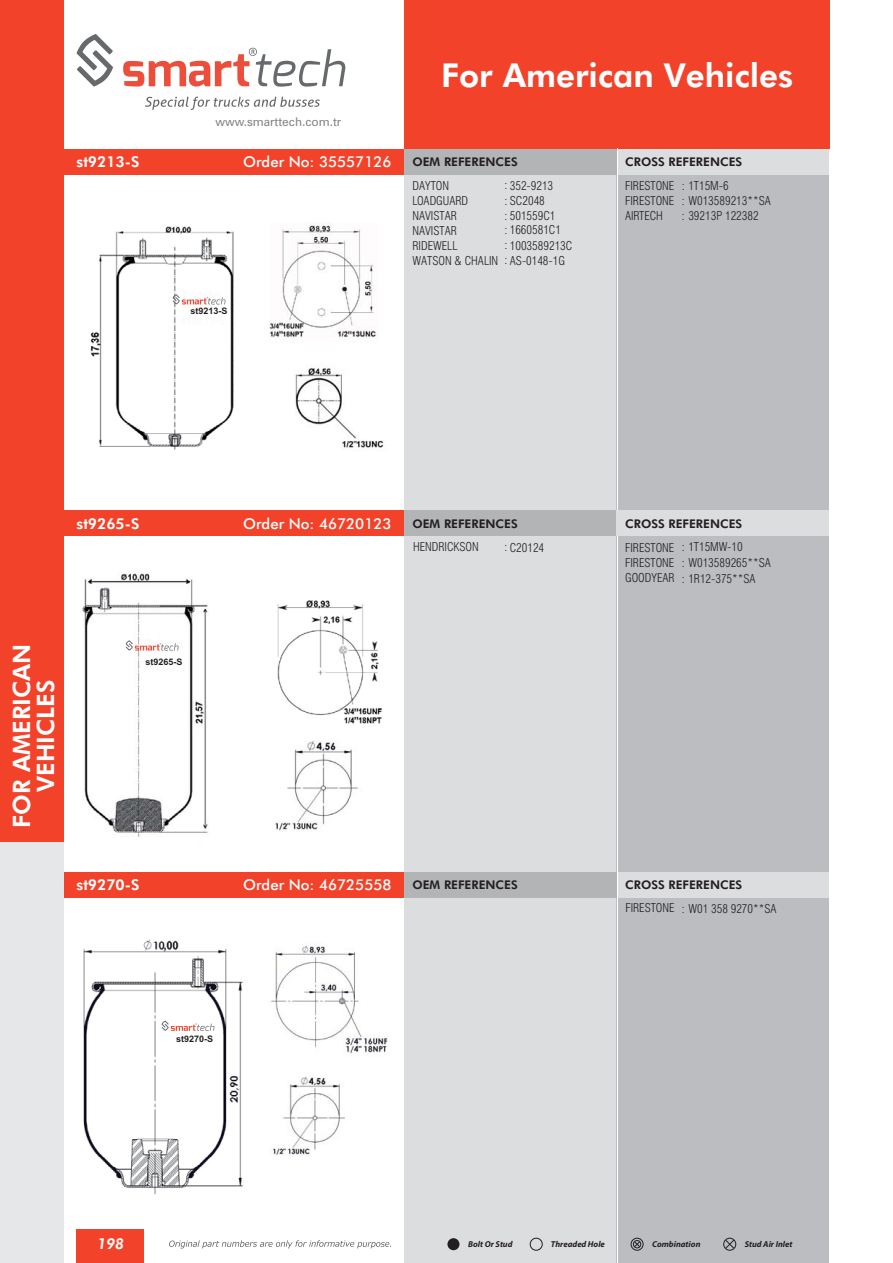
<style>
.page{position:relative;width:893px;height:1263px;background:#fff}
.page>*{position:absolute;margin:0;border:0;box-sizing:border-box;transform-origin:0 0}
.t1{font:800 33px "Futura BT";color:#fff}
.t2{font:800 24px/24px "Futura BT";color:#fff;text-align:center}
.t3{font:500 15px "Futura BT";color:#fff}
.t4{font:800 15px "Futura BT";color:#fff}
.t5{font:italic 800 15px "Futura BT";color:#fff}
.t6{font:300 condensed 12px/15px "Swiss 721 BT";color:#231f20}
.t7{font:800 12px "Futura BT";color:#231f20}
.t8{font:12px "Zurich BT";color:#808285}
.t9{font:300 condensed 12px "Zurich BT";color:#231f20}
.t10{font:700 9px "Arial";color:#231f20}
.t11{font:italic 700 8.55px "Myriad Pro";color:#231f20}
.s1{font-family:"Zurich BT"}
</style>
<div class="page">
<div style="left:404px;top:164px;width:212px;height:1099px;background:#dcddde"></div>
<div style="left:404px;top:0;width:425px;height:149px;background:#f3422a"></div>
<div style="left:616px;top:164px;width:213px;height:1099px;background:#bbbdc0"></div>
<div style="left:64px;top:149px;width:340px;height:25px;background:#f3422a"></div>
<div style="left:616px;top:149px;width:213px;height:25px;background:#dcddde"></div>
<div style="left:404px;top:149px;width:212px;height:25px;background:#b2b4b6"></div>
<div style="left:447px;top:1238px;width:12px;height:12px;background:#231f20;border-radius:50%"></div>
<div style="left:530px;top:1238px;width:12px;height:13px;border:1px solid #231f20;border-radius:50%"></div>
<div style="left:631px;top:1238px;width:12px;height:13px;border:1px solid #231f20;border-radius:50%"></div>
<div style="left:633px;top:1240px;width:8px;height:8px;border:1px solid #231f20;border-radius:50%"></div>
<svg style="left:634px;top:1241px;width:6px;height:7px"></svg>
<div style="left:723px;top:1238px;width:13px;height:13px;border:1px solid #231f20;border-radius:50%"></div>
<svg style="left:725px;top:1239px;width:10px;height:10px"></svg>
<svg style="left:169px;top:1240px;width:222px;height:8px"></svg>
<div style="left:76px;top:1230px;width:68px;height:33px;background:#f3422a"></div>
<img style="left:90px;top:226px;width:144px;height:224px">
<img style="left:270px;top:224px;width:109px;height:113px">
<img style="left:295px;top:368px;width:89px;height:80px">
<img style="left:83px;top:939px;width:160px;height:256px">
<img style="left:271px;top:945px;width:117px;height:109px">
<img style="left:272px;top:1076px;width:73px;height:80px">
<div style="left:64px;top:510px;width:340px;height:26px;background:#f3422a"></div>
<div style="left:404px;top:510px;width:212px;height:26px;background:#b2b4b6"></div>
<div style="left:64px;top:872px;width:340px;height:26px;background:#f3422a"></div>
<div style="left:616px;top:872px;width:213px;height:26px;background:#dcddde"></div>
<div style="left:404px;top:872px;width:212px;height:26px;background:#b2b4b6"></div>
<hr style="left:616px;top:149px;width:1px;height:1114px;background:#fff">
<div style="left:616px;top:510px;width:213px;height:26px;background:#dcddde"></div>
<img style="left:82px;top:573px;width:126px;height:264px">
<img style="left:277px;top:600px;width:106px;height:124px">
<img style="left:275px;top:741px;width:83px;height:90px">
<div style="left:0;top:0;width:64px;height:842px;background:#f3422a"></div>
<div style="left:0;top:842px;width:64px;height:421px;background:#e6e7e8"></div>
<svg style="left:76px;top:34px;width:37px;height:53px"></svg>
<svg style="left:145px;top:97px;width:175px;height:13px"></svg>
<svg style="left:123px;top:48px;width:223px;height:39px"></svg>
<svg style="left:173px;top:294px;width:52px;height:11px"></svg>
<svg style="left:126px;top:640px;width:53px;height:11px"></svg>
<svg style="left:162px;top:1021px;width:52px;height:10px"></svg>
<p class="t8" style="left:215px;top:115px;width:127px">www.smarttech.com.tr</p>
<h1 class="t1" style="left:441px;top:64px;width:353px">For American Vehicles</h1>
<p class="t4" style="left:76px;top:156px;width:64px">st9213-S</p>
<p class="t3" style="left:243px;top:153px;width:150px">Order No: 35557126</p>
<p class="t7" style="left:412px;top:157px;width:107px">OEM REFERENCES</p>
<p class="t7" style="left:625px;top:157px;width:119px">CROSS REFERENCES</p>
<p class="t10" style="left:191px;top:308px;width:39px">st9213-S</p>
<p class="t6" style="left:412px;top:179px;width:87px">DAYTON<br>LOADGUARD<br>NAVISTAR<br>NAVISTAR<br>RIDEWELL<br>WATSON &amp; CHALIN</p>
<p class="t6" style="left:504px;top:178px;width:50px"><span class="s1">:</span> 352-9213</p>
<p class="t6" style="left:682px;top:178px;width:48px"><span class="s1">:</span> 1T15M-6</p>
<p class="t6" style="left:625px;top:179px;width:51px;text-align:justify">FIRESTONE FIRESTONE AIRTECH</p>
<p class="t6" style="left:504px;top:193px;width:53px"><span class="s1">:</span> SC2048<br><span class="s1">:</span> 501559C1</p>
<p class="t6" style="left:504px;top:238px;width:69px"><span class="s1">:</span> 1003589213C <span class="s1">:</span> AS-0148-1G</p>
<p class="t6" style="left:682px;top:193px;width:91px"><span class="s1">:</span> W013589213**SA <span class="s1">:</span> 39213P 122382</p>
<p class="t6" style="left:504px;top:223px;width:58px"><span class="s1">:</span> 1660581C1</p>
<p class="t4" style="left:76px;top:518px;width:64px">st9265-S</p>
<p class="t3" style="left:243px;top:515px;width:150px">Order No: 46720123</p>
<p class="t7" style="left:412px;top:519px;width:107px">OEM REFERENCES</p>
<p class="t6" style="left:413px;top:539px;width:67px">HENDRICKSON</p>
<p class="t6" style="left:504px;top:540px;width:41px"><span class="s1">:</span> C20124</p>
<p class="t7" style="left:625px;top:519px;width:119px">CROSS REFERENCES</p>
<p class="t6" style="left:682px;top:540px;width:62px"><span class="s1">:</span> 1T15MW-10</p>
<p class="t6" style="left:625px;top:540px;width:51px;text-align:justify">FIRESTONE FIRESTONE GOODYEAR</p>
<p class="t6" style="left:682px;top:555px;width:91px;line-height:16.2px"><span class="s1">:</span> W013589265**SA <span class="s1">:</span> 1R12-375**SA</p>
<h2 class="t2" style="left:12px;top:828px;width:186px;rotate:-90deg">FOR AMERICAN<br>VEHICLES</h2>
<p class="t10" style="left:145px;top:658px;width:39px">st9265-S</p>
<p class="t4" style="left:76px;top:880px;width:64px">st9270-S</p>
<p class="t3" style="left:243px;top:876px;width:150px">Order No: 46725558</p>
<p class="t7" style="left:412px;top:881px;width:107px">OEM REFERENCES</p>
<p class="t7" style="left:625px;top:881px;width:119px">CROSS REFERENCES</p>
<p class="t9" style="left:682px;top:902px;width:4px">:</p>
<p class="t6" style="left:625px;top:901px;width:153px">FIRESTONE W01 358 9270**SA</p>
<p class="t10" style="left:176px;top:1036px;width:39px">st9270-S</p>
<p class="t5" style="left:97px;top:1235px;width:28px">198</p>
<p class="t11" style="left:468px;top:1239px;width:46px">Bolt Or Stud</p>
<p class="t11" style="left:551px;top:1239px;width:55px">Threaded Hole</p>
<p class="t11" style="left:652px;top:1239px;width:50px">Combination</p>
<p class="t11" style="left:745px;top:1239px;width:49px">Stud Air Inlet</p>
</div>
